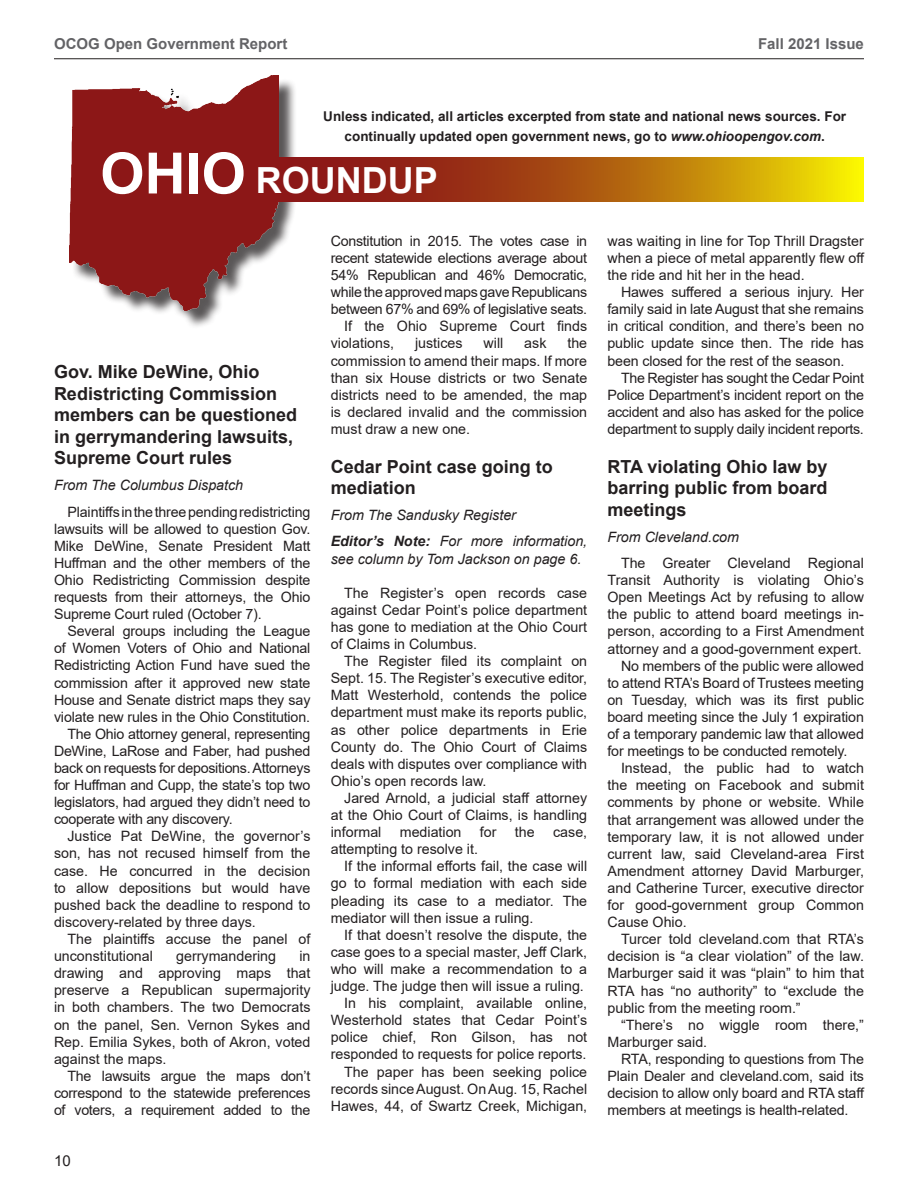
<style>
.page{position:relative;width:918px;height:1188px;background:#fff}
.page>*{position:absolute;margin:0;border:0;box-sizing:border-box;transform-origin:0 0}
.t1{font:700 36px "Arial";color:#fff}
.t2{font:700 18px/21.6px "Arial";color:#231f20}
.t3{font:700 15px "Arial";color:#636366}
.t4{font:15px "Arial";color:#231f20}
.t5{font:14.25px/17.1px "Arial";color:#231f20;text-align:justify}
.t6{font:italic 14.25px/17.1px "Arial";color:#231f20}
.t7{font:700 13.5px/19.5px "Arial";color:#231f20;text-align:center}
.s1{font-style:italic}
.s2{font-size:57px}
.s3{font-weight:700}
</style>
<div class="page">
<hr style="left:54px;top:58px;width:810px;height:1px;background:#231f20">
<div style="left:71px;top:78px;width:227px;height:251px;background:#231f20;opacity:.75"></div>
<img style="left:69px;top:76px;width:210px;height:234px">
<svg style="left:260px;top:158px;width:603px;height:44px"></svg>
<p class="t3" style="left:54px;top:33px;width:235px">OCOG Open Government Report</p>
<p class="t3" style="left:758px;top:33px;width:107px">Fall 2021 Issue</p>
<p class="t7" style="left:323px;top:107px;width:524px">Unless indicated, all articles excerpted from state and national news sources. For continually updated open government news, go to <span class="s1">www.ohioopengov.com</span>.</p>
<p class="t1" style="left:100px;top:155px;width:339px"><span class="s2">OHIO</span> ROUNDUP</p>
<p class="t2" style="left:54px;top:361px;width:245px">Gov. Mike DeWine, Ohio<br>Redistricting Commission members can be questioned in gerrymandering lawsuits,<br>Supreme Court rules</p>
<p class="t6" style="left:54px;top:477px;width:191px">From The Columbus Dispatch</p>
<p class="t5" style="left:54px;top:503px;width:258px;text-indent:14px">Plaintiffs in the three pending redistricting lawsuits will be allowed to question Gov.<br>Mike DeWine, Senate President Matt Huffman and the other members of the Ohio Redistricting Commission despite requests from their attorneys, the Ohio Supreme Court ruled (October 7).</p>
<p class="t5" style="left:54px;top:623px;width:258px;text-indent:14px">Several groups including the League of Women Voters of Ohio and National Redistricting Action Fund have sued the commission after it approved new state House and Senate district maps they say violate new rules in the Ohio Constitution.</p>
<p class="t5" style="left:54px;top:725px;width:258px;text-indent:14px">The Ohio attorney general, representing DeWine, LaRose and Faber, had pushed back on requests for depositions. Attorneys for Huffman and Cupp, the state’s top two legislators, had argued they didn’t need to cooperate with any discovery.</p>
<p class="t5" style="left:54px;top:828px;width:258px;text-indent:14px">Justice Pat DeWine, the governor’s son, has not recused himself from the case. He concurred in the decision to allow depositions but would have pushed back the deadline to respond to discovery-related by three days.</p>
<p class="t5" style="left:54px;top:930px;width:258px;text-indent:14px">The plaintiffs accuse the panel of unconstitutional</p>
<p class="t5" style="left:54px;top:947px;width:258px;text-indent:245px">in drawing and approving maps that preserve a Republican supermajority in both chambers. The two Democrats on the panel, Sen. Vernon Sykes and Rep. Emilia Sykes, both of Akron, voted against the maps.</p>
<p class="t5" style="left:54px;top:1067px;width:258px;text-indent:14px">The lawsuits argue the maps don’t correspond to the statewide preferences of voters, a requirement added to the</p>
<p class="t5" style="left:176px;top:947px;width:101px">gerrymandering</p>
<p class="t4" style="left:54px;top:1150px;width:18px">10</p>
<p class="t5" style="left:331px;top:232px;width:258px">Constitution in 2015. The votes case in recent statewide elections average about 54% Republican and 46% Democratic, while the approved maps gave Republicans between 67% and 69% of legislative seats.</p>
<p class="t5" style="left:331px;top:318px;width:258px;text-indent:14px">If the Ohio Supreme Court finds violations,</p>
<p class="t5" style="left:331px;top:335px;width:258px;text-indent:237px">the commission to amend their maps. If more than six House districts or two Senate districts need to be amended, the map is declared invalid and the commission must draw a new one.</p>
<p class="t2" style="left:331px;top:456px;width:224px">Cedar Point case going to mediation</p>
<p class="t6" style="left:331px;top:507px;width:187px">From The Sandusky Register</p>
<p class="t6" style="left:331px;top:533px;width:258px"><span class="s3">Editor’s Note:</span> For more information, see column by Tom Jackson on page 6.</p>
<p class="t5" style="left:331px;top:584px;width:258px;text-indent:14px">The Register’s open records case against Cedar Point’s police department has gone to mediation at the Ohio Court of Claims in Columbus.</p>
<p class="t5" style="left:331px;top:653px;width:258px;text-indent:14px">The Register filed its complaint on Sept. 15. The Register’s executive editor, Matt Westerhold, contends the police department must make its reports public, as other police departments in Erie County do. The Ohio Court of Claims deals with disputes over compliance with Ohio’s open records law.</p>
<p class="t5" style="left:331px;top:789px;width:258px;text-indent:14px">Jared Arnold, a judicial staff attorney at the Ohio Court of Claims, is handling informal</p>
<p class="t5" style="left:415px;top:335px;width:49px">justices</p>
<p class="t5" style="left:484px;top:335px;width:21px">will</p>
<p class="t5" style="left:524px;top:335px;width:24px">ask</p>
<p class="t5" style="left:400px;top:824px;width:63px">mediation</p>
<p class="t5" style="left:480px;top:824px;width:18px">for</p>
<p class="t5" style="left:515px;top:824px;width:21px">the</p>
<p class="t5" style="left:553px;top:824px;width:36px">case,</p>
<p class="t5" style="left:331px;top:841px;width:149px">attempting to resolve it.</p>
<p class="t5" style="left:331px;top:858px;width:258px;text-indent:14px">If the informal efforts fail, the case will go to formal mediation with each side pleading its case to a mediator. The mediator will then issue a ruling.</p>
<p class="t5" style="left:331px;top:926px;width:258px;text-indent:14px">If that doesn’t resolve the dispute, the case goes to a special master, Jeff Clark, who will make a recommendation to a judge. The judge then will issue a ruling.</p>
<p class="t5" style="left:331px;top:995px;width:258px;text-indent:14px">In his complaint, available online, Westerhold states that Cedar Point’s police chief, Ron Gilson, has not responded to requests for police reports.</p>
<p class="t5" style="left:331px;top:1063px;width:258px;text-indent:14px">The paper has been seeking police records since August. On Aug. 15, Rachel Hawes, 44, of Swartz Creek, Michigan,</p>
<p class="t5" style="left:608px;top:232px;width:258px">was waiting in line for Top Thrill Dragster when a piece of metal apparently flew off the ride and hit her in the head.</p>
<p class="t5" style="left:608px;top:284px;width:258px;text-indent:14px">Hawes suffered a serious injury. Her family said in late August that she remains in critical condition, and there’s been no public update since then. The ride has been closed for the rest of the season.</p>
<p class="t5" style="left:608px;top:369px;width:258px;text-indent:14px">The Register has sought the Cedar Point Police Department’s incident report on the accident and also has asked for the police department to supply daily incident reports.</p>
<p class="t2" style="left:608px;top:456px;width:222px;text-align:justify">RTA violating Ohio law by barring public from board meetings</p>
<p class="t6" style="left:608px;top:529px;width:133px">From Cleveland.com</p>
<p class="t5" style="left:608px;top:554px;width:258px;text-indent:14px">The Greater Cleveland Regional Transit Authority is violating Ohio’s Open Meetings Act by refusing to allow the public to attend board meetings in&shy;person, according to a First Amendment attorney and a good-government expert.</p>
<p class="t5" style="left:608px;top:657px;width:258px;text-indent:14px">No members of the public were allowed to attend RTA’s Board of Trustees meeting on Tuesday, which was its first public board meeting since the July 1 expiration of a temporary pandemic law that allowed for meetings to be conducted remotely.</p>
<p class="t5" style="left:608px;top:760px;width:258px;text-indent:14px">Instead, the public had to watch the meeting on Facebook and submit comments by phone or website. While that arrangement was allowed under the temporary law, it is not allowed under current law, said Cleveland-area First Amendment attorney David Marburger, and Catherine Turcer, executive director for good-government group Common Cause Ohio.</p>
<p class="t5" style="left:608px;top:931px;width:258px;text-indent:14px">Turcer told cleveland.com that RTA’s decision is “a clear violation” of the law.<br>Marburger said it was “plain” to him that RTA has “no authority” to “exclude the public from the meeting room.”</p>
<p class="t5" style="left:608px;top:1016px;width:258px;text-indent:14px">“There’s no wiggle room there,”<br>Marburger said.</p>
<p class="t5" style="left:608px;top:1050px;width:258px;text-indent:14px">RTA, responding to questions from The Plain Dealer and cleveland.com, said its decision to allow only board and RTA staff members at meetings is health-related.</p>
</div>
